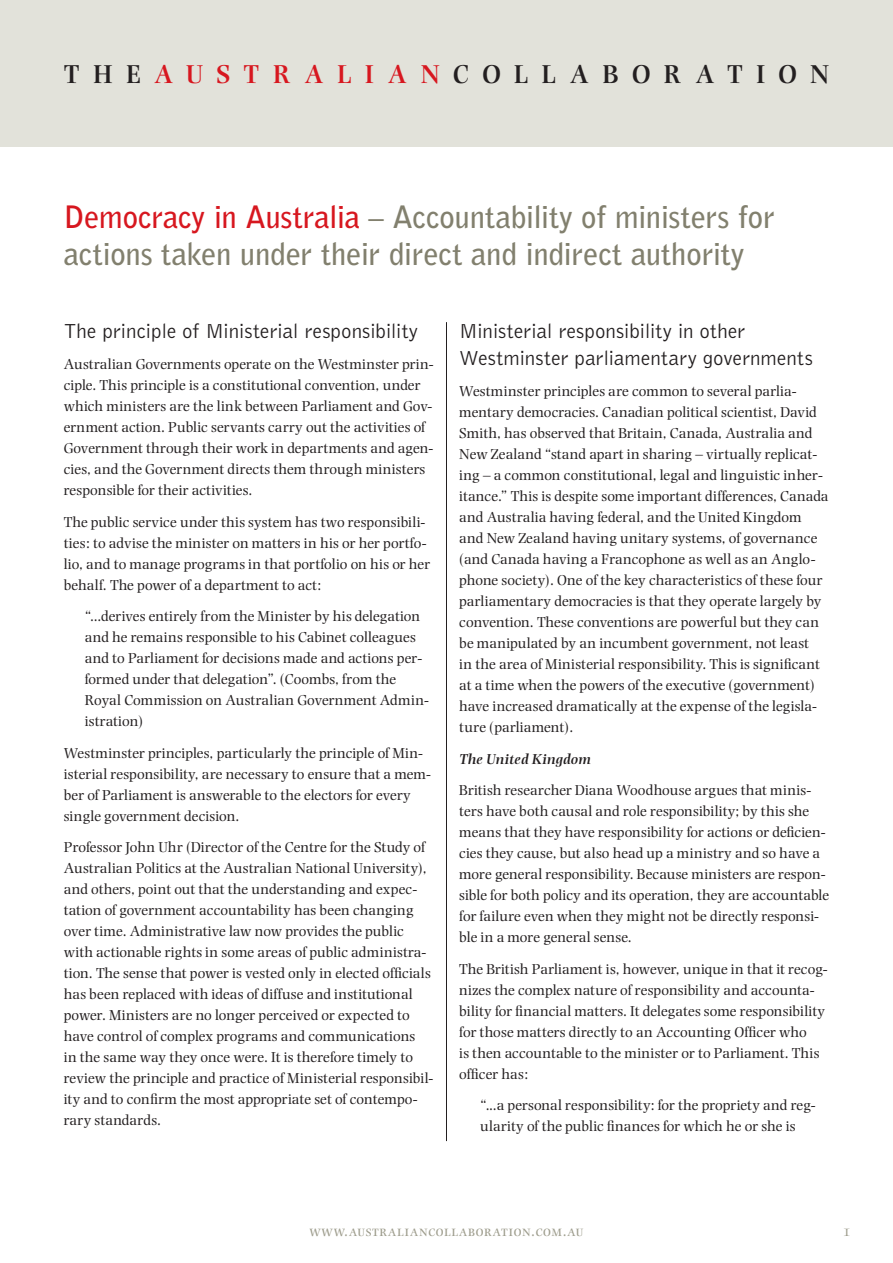
<style>
.page{position:relative;width:893px;height:1263px;background:#fff}
.page>*{position:absolute;margin:0;border:0;box-sizing:border-box;transform-origin:0 0}
.Title_2{font:700 30.75px/37.5px "Bell Gothic";letter-spacing:-.01em;color:#82806e}
.t1{font:27px "Photina MT Semi Bold Os F";letter-spacing:.5em;color:#231f20}
.Subtitle{font:300 21px/27px "Bell Gothic";color:#231f20}
.Body{font:15px/21px "Photina";letter-spacing:.005em;color:#231f20}
.Body-2{font:15px/21px "Photina MT Regular Os F";letter-spacing:.005em;color:#231f20}
.quote{font:15px/21px "Photina MT Regular Os F";letter-spacing:.005em;color:#231f20}
.t2{font:15px "Photina MT Regular Expert";letter-spacing:.04em;color:#9e9d8d}
.Body-3{font:15px "Photina MT Semi Bold Italic Os F";color:#231f20}
.t3{font:15px "Photina MT Regular Os F";color:#9e9d8d}
.s1{color:#d7171f}
</style>
<div class="page">
<div style="left:0;top:0;width:893px;height:146px;background:#e2e2da"></div>
<hr style="left:446px;top:322px;width:1px;height:819px;background:#231f20">
<p class="t1" style="left:64px;top:59px;width:656px">THE<span class="s1">AUST RA LIA N</span>COLLA BORAT</p>
<p class="t1" style="left:757px;top:59px;width:74px">ION</p>
<p class="Title_2" style="left:64px;top:198px;width:713px"><span class="s1">Democracy in Australia</span> – Accountability of ministers for actions taken under their direct and indirect authority</p>
<p class="Subtitle" style="left:64px;top:318px;width:356px">The principle of Ministerial responsibility</p>
<p class="Body" style="left:64px;top:354px;width:371px">Australian Governments operate on the Westminster prin&shy;ciple. This principle is a constitutional convention, under which ministers are the link between Parliament and Gov&shy;ernment action. Public servants carry out the activities of Government through their work in departments and agen&shy;cies, and the Government directs them through ministers responsible for their activities.</p>
<p class="Body-2" style="left:64px;top:511px;width:368px">The public service under this system has two responsibili&shy;ties: to advise the minister on matters in his or her portfo&shy;lio, and to manage programs in that portfolio on his or her behalf. The power of a department to act:</p>
<p class="quote" style="left:85px;top:606px;width:346px">“...derives entirely from the Minister by his delegation and he remains responsible to his Cabinet colleagues and to Parliament for decisions made and actions per&shy;formed under that delegation”. (Coombs, from the Royal Commission on Australian Government Admin&shy;istration)</p>
<p class="Body-2" style="left:64px;top:742px;width:369px">Westminster principles, particularly the principle of Min&shy;isterial responsibility, are necessary to ensure that a mem&shy;ber of Parliament is answerable to the electors for every single government decision.</p>
<p class="Body-2" style="left:64px;top:837px;width:371px">Professor John Uhr (Director of the Centre for the Study of Australian Politics at the Australian National University), and others, point out that the understanding and expec&shy;tation of government accountability has been changing over time. Administrative law now provides the public with actionable rights in some areas of public administra&shy;tion. The sense that power is vested only in elected officials has been replaced with ideas of diffuse and institutional power. Ministers are no longer perceived or expected to have control of complex programs and communications<br>in the same way they once were. It is therefore timely to review the principle and practice of Ministerial responsibil&shy;ity and to confirm the most appropriate set of contempo&shy;rary standards.</p>
<p class="Subtitle" style="left:459px;top:318px;width:355px">Ministerial responsibility in other<br>Westminster parliamentary governments</p>
<p class="Body" style="left:459px;top:381px;width:371px">Westminster principles are common to several parlia&shy;mentary democracies. Canadian political scientist, David Smith, has observed that Britain, Canada, Australia and New Zealand “stand apart in sharing – virtually replicat&shy;ing – a common constitutional, legal and linguistic inher&shy;itance.” This is despite some important differences, Canada and Australia having federal, and the United Kingdom and New Zealand having unitary systems, of governance (and Canada having a Francophone as well as an Anglo&shy;phone society). One of the key characteristics of these four parliamentary democracies is that they operate largely by convention. These conventions are powerful but they can be manipulated by an incumbent government, not least<br>in the area of Ministerial responsibility. This is significant at a time when the powers of the executive (government) have increased dramatically at the expense of the legisla&shy;ture (parliament).</p>
<p class="Body-3" style="left:459px;top:750px;width:133px">The United Kingdom</p>
<p class="Body" style="left:459px;top:780px;width:371px">British researcher Diana Woodhouse argues that minis&shy;ters have both causal and role responsibility; by this she means that they have responsibility for actions or deficien&shy;cies they cause, but also head up a ministry and so have a more general responsibility. Because ministers are respon&shy;sible for both policy and its operation, they are accountable for failure even when they might not be directly responsi&shy;ble in a more general sense.</p>
<p class="Body-2" style="left:459px;top:958px;width:370px">The British Parliament is, however, unique in that it recog&shy;nizes the complex nature of responsibility and accounta&shy;bility for financial matters. It delegates some responsibility for those matters directly to an Accounting Officer who<br>is then accountable to the minister or to Parliament. This officer has:</p>
<p class="quote" style="left:480px;top:1095px;width:337px">“...a personal responsibility: for the propriety and reg&shy;ularity of the public finances for which he or she is</p>
<p class="t2" style="left:309px;top:1225px;width:276px">www.australiancollaboration.com.au</p>
<p class="t3" style="left:843px;top:1222px;width:9px">1</p>
</div>
